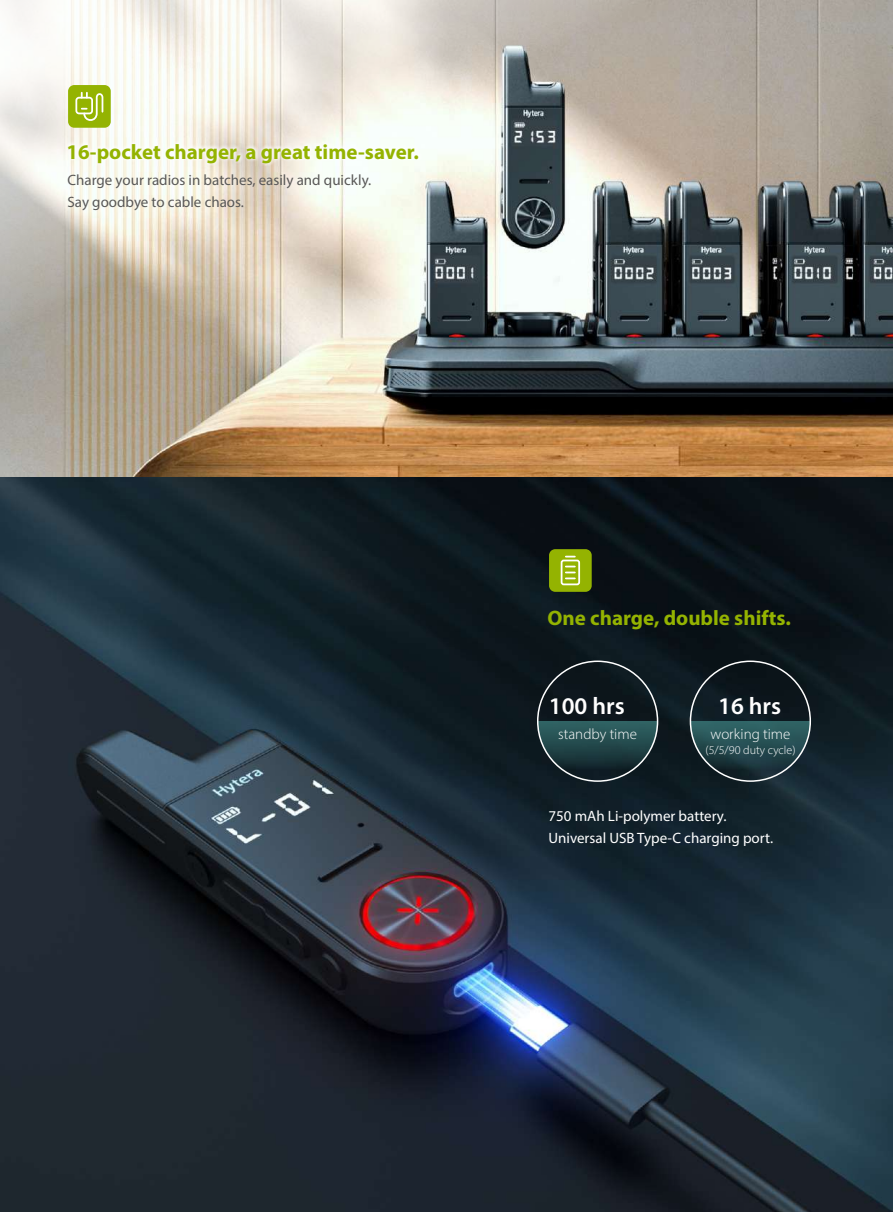
<style>
.page{position:relative;width:893px;height:1212px;background:#fff}
.page>*{position:absolute;margin:0;border:0;box-sizing:border-box;transform-origin:0 0}
.t1{font:600 24px "Myriad Pro";color:#fff}
.t2{font:700 21px "Myriad Pro";color:#94b301}
.t3{font:15px/21.6px "Myriad Pro";color:#595857}
.t4{font:15px/21.6px "Myriad Pro";color:#fff}
.t5{font:300 15px "Myriad Pro";color:#fff}
.t6{font:300 12px "Myriad Pro";color:#fff}
</style>
<div class="page">
<img style="left:0;top:476px;width:893px;height:736px">
<svg style="left:690px;top:721px;width:120px;height:60px;background:#26464c"></svg>
<div style="left:690px;top:660px;width:121px;height:122px;border:2px solid #fff;border-radius:50%"></div>
<svg style="left:0;top:359px;width:893px;height:117px;background:#927b5f"></svg>
<svg style="left:0;top:0;width:893px;height:359px"></svg>
<div style="left:549px;top:549px;width:43px;height:43px;background:#94b301;border-radius:6px"></div>
<div style="left:561px;top:560px;width:19px;height:25px;border:2px solid #fff;border-radius:2px"></div>
<svg style="left:566px;top:566px;width:9px;height:13px"></svg>
<div style="left:68px;top:85px;width:43px;height:43px;background:#94b301;border-radius:6px"></div>
<div style="left:75px;top:97px;width:18px;height:17px;border:2px solid #fff;border-radius:3px"></div>
<svg style="left:81px;top:93px;width:23px;height:28px"></svg>
<svg style="left:538px;top:721px;width:120px;height:60px;background:#234044"></svg>
<div style="left:537px;top:660px;width:121px;height:122px;border:2px solid #fff;border-radius:50%"></div>
<div style="left:63px;top:138px;width:361px;height:31px;background:#fff;opacity:.98"></div>
<h2 class="t2" style="left:67px;top:143px;width:354px">16-pocket charger, a great time-saver.</h2>
<p class="t3" style="left:68px;top:171px;width:305px">Charge your radios in batches, easily and quickly.<br>Say goodbye to cable chaos.</p>
<h2 class="t2" style="left:547px;top:610px;width:245px">One charge, double shifts.</h2>
<h1 class="t1" style="left:549px;top:695px;width:77px">100 hrs</h1>
<p class="t5" style="left:558px;top:728px;width:80px">standby time</p>
<h1 class="t1" style="left:718px;top:695px;width:64px">16 hrs</h1>
<p class="t5" style="left:711px;top:728px;width:81px">working time</p>
<p class="t6" style="left:705px;top:745px;width:91px">(5/5/90 duty cycle)</p>
<p class="t4" style="left:548px;top:807px;width:226px">750 mAh Li-polymer battery.<br>Universal USB Type-C charging port.</p>
</div>
